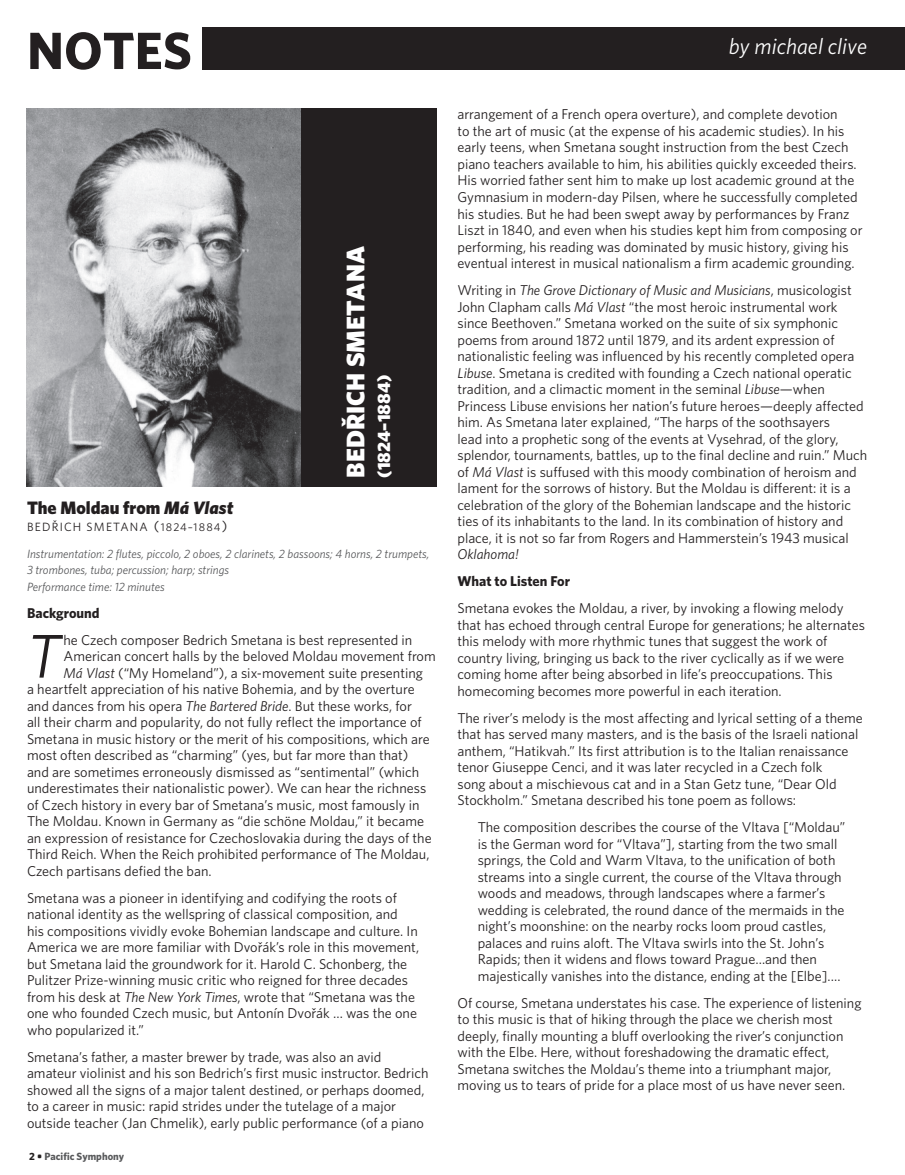
<style>
.page{position:relative;width:905px;height:1175px;background:#fff}
.page>*{position:absolute;margin:0;border:0;box-sizing:border-box;transform-origin:0 0}
.t1{font:italic 61.8px "Whitney";color:#231f20}
.t2{font:700 52.5px "Whitney";color:#231f20}
.t3{font:900 25.5px "Whitney";color:#fff}
.t4{font:italic 22.5px "Whitney";color:#fff}
.t5{font:900 18px "Whitney";color:#231f20}
.t6{font:900 18px "Whitney";color:#fff}
.t7{font:14.25px/16.5px "Whitney";color:#231f20}
.t8{font:700 14.25px "Whitney";color:#231f20}
.t9{font:italic 14.25px "Whitney";color:#231f20}
.t10{font:italic 12px/16.5px "Whitney";color:#57585a}
.t11{font:12px "Whitney";letter-spacing:.1em;color:#231f20}
.t12{font:700 10.5px "Whitney";color:#57585a}
.s1{font-style:italic}
.s2{font-size:14.25px}
.s3{font-size:11.25px}
.s4{color:#231f20}
</style>
<div class="page">
<div style="left:202px;top:27px;width:702px;height:42px;background:#231f20"></div>
<img style="left:27px;top:108px;width:275px;height:378px">
<div style="left:302px;top:108px;width:134px;height:378px;background:#231f20"></div>
<h2 class="t2" style="left:27px;top:16px;width:166px">NOTES</h2>
<h3 class="t3" style="left:338px;top:478px;width:233px;rotate:-90deg">BEDŘICH SMETANA</h3>
<p class="t6" style="left:371px;top:478px;width:104px;rotate:-90deg">(1824–1884)</p>
<p class="t5" style="left:27px;top:496px;width:208px">The Moldau from <span class="s1">Má Vlast</span></p>
<p class="t11" style="left:27px;top:518px;width:202px">BEDŘICH SMETANA <span class="s2">(</span><span class="s3">1824–1884</span><span class="s2">)</span></p>
<p class="t10" style="left:27px;top:545px;width:404px">Instrumentation: 2 flutes, piccolo, 2 oboes, 2 clarinets, 2 bassoons; 4 horns, 2 trumpets,<br>3 trombones, tuba; percussion; harp; strings<br>Performance time: 12 minutes</p>
<p class="t8" style="left:27px;top:603px;width:74px">Background</p>
<h1 class="t1" style="left:27px;top:615px;width:35px">T</h1>
<p class="t7" style="left:63px;top:631px;width:350px">he Czech composer Bedrich Smetana is best represented in</p>
<p class="t7" style="left:63px;top:647px;width:374px">American concert halls by the beloved Moldau movement from</p>
<p class="t7" style="left:63px;top:664px;width:361px"><span class="s1">Má Vlast</span> (“My Homeland”), a six-movement suite presenting</p>
<p class="t7" style="left:27px;top:680px;width:389px">a heartfelt appreciation of his native Bohemia, and by the overture</p>
<p class="t7" style="left:27px;top:697px;width:386px">and dances from his opera <span class="s1">The Bartered Bride</span>. But these works, for</p>
<p class="t7" style="left:27px;top:713px;width:396px">all their charm and popularity, do not fully reflect the importance of</p>
<p class="t7" style="left:27px;top:730px;width:404px">Smetana in music history or the merit of his compositions, which are</p>
<p class="t7" style="left:27px;top:746px;width:383px">most often described as “charming” (yes, but far more than that)</p>
<p class="t7" style="left:27px;top:763px;width:394px">and are sometimes erroneously dismissed as “sentimental” (which</p>
<p class="t7" style="left:27px;top:779px;width:401px">underestimates their nationalistic power). We can hear the richness</p>
<p class="t7" style="left:27px;top:796px;width:394px">of Czech history in every bar of Smetana’s music, most famously in</p>
<p class="t7" style="left:27px;top:812px;width:399px">The Moldau. Known in Germany as “die schöne Moldau,” it became</p>
<p class="t7" style="left:27px;top:829px;width:406px">an expression of resistance for Czechoslovakia during the days of the</p>
<p class="t7" style="left:27px;top:845px;width:404px">Third Reich. When the Reich prohibited performance of The Moldau,</p>
<p class="t7" style="left:27px;top:862px;width:186px">Czech partisans defied the ban.</p>
<p class="t7" style="left:27px;top:889px;width:393px">Smetana was a pioneer in identifying and codifying the roots of national identity as the wellspring of classical composition, and<br>his compositions vividly evoke Bohemian landscape and culture. In America we are more familiar with Dvořák’s role in this movement, but Smetana laid the groundwork for it. Harold C. Schonberg, the Pulitzer Prize-winning music critic who reigned for three decades from his desk at <span class="s1">The New York Times</span>, wrote that “Smetana was the one who founded Czech music, but Antonín Dvořák … was the one who popularized it.”</p>
<p class="t7" style="left:27px;top:1048px;width:403px">Smetana’s father, a master brewer by trade, was also an avid amateur violinist and his son Bedrich’s first music instructor. Bedrich showed all the signs of a major talent destined, or perhaps doomed, to a career in music: rapid strides under the tutelage of a major outside teacher (Jan Chmelik), early public performance (of a piano</p>
<p class="t12" style="left:29px;top:1149px;width:96px"><span class="s4">2 •</span> Pacific Symphony</p>
<h3 class="t4" style="left:728px;top:32px;width:140px">by michael clive</h3>
<p class="t7" style="left:457px;top:106px;width:406px">arrangement of a French opera overture), and complete devotion<br>to the art of music (at the expense of his academic studies). In his early teens, when Smetana sought instruction from the best Czech piano teachers available to him, his abilities quickly exceeded theirs.<br>His worried father sent him to make up lost academic ground at the Gymnasium in modern-day Pilsen, where he successfully completed his studies. But he had been swept away by performances by Franz Liszt in 1840, and even when his studies kept him from composing or performing, his reading was dominated by music history, giving his eventual interest in musical nationalism a firm academic grounding.</p>
<p class="t7" style="left:457px;top:281px;width:411px">Writing in <span class="s1">The Grove Dictionary of Music and Musicians</span>, musicologist John Clapham calls <span class="s1">Má Vlast</span> “the most heroic instrumental work since Beethoven.” Smetana worked on the suite of six symphonic poems from around 1872 until 1879, and its ardent expression of nationalistic feeling was influenced by his recently completed opera <span class="s1">Libuse</span>. Smetana is credited with founding a Czech national operatic tradition, and a climactic moment in the seminal <span class="s1">Libuse</span>—when Princess Libuse envisions her nation’s future heroes—deeply affected him. As Smetana later explained, “The harps of the soothsayers<br>lead into a prophetic song of the events at Vysehrad, of the glory, splendor, tournaments, battles, up to the final decline and ruin.” Much of <span class="s1">Má Vlast</span> is suffused with this moody combination of heroism and lament for the sorrows of history. But the Moldau is different: it is a celebration of the glory of the Bohemian landscape and the historic ties of its inhabitants to the land. In its combination of history and place, it is not so far from Rogers and Hammerstein’s 1943 musical</p>
<p class="t9" style="left:457px;top:545px;width:63px">Oklahoma!</p>
<p class="t8" style="left:457px;top:571px;width:114px">What to Listen For</p>
<p class="t7" style="left:457px;top:599px;width:409px">Smetana evokes the Moldau, a river, by invoking a flowing melody that has echoed through central Europe for generations; he alternates this melody with more rhythmic tunes that suggest the work of country living, bringing us back to the river cyclically as if we were coming home after being absorbed in life’s preoccupations. This homecoming becomes more powerful in each iteration.</p>
<p class="t7" style="left:457px;top:709px;width:407px">The river’s melody is the most affecting and lyrical setting of a theme that has served many masters, and is the basis of the Israeli national anthem, “Hatikvah.” Its first attribution is to the Italian renaissance tenor Giuseppe Cenci, and it was later recycled in a Czech folk<br>song about a mischievous cat and in a Stan Getz tune, “Dear Old Stockholm.” Smetana described his tone poem as follows:</p>
<p class="t7" style="left:477px;top:818px;width:369px">The composition describes the course of the Vltava [“Moldau” is the German word for “Vltava”], starting from the two small springs, the Cold and Warm Vltava, to the unification of both streams into a single current, the course of the Vltava through woods and meadows, through landscapes where a farmer’s wedding is celebrated, the round dance of the mermaids in the night’s moonshine: on the nearby rocks loom proud castles, palaces and ruins aloft. The Vltava swirls into the St. John’s Rapids; then it widens and flows toward Prague…and then majestically vanishes into the distance, ending at the [Elbe].…</p>
<p class="t7" style="left:457px;top:994px;width:405px">Of course, Smetana understates his case. The experience of listening to this music is that of hiking through the place we cherish most deeply, finally mounting a bluff overlooking the river’s conjunction with the Elbe. Here, without foreshadowing the dramatic effect, Smetana switches the Moldau’s theme into a triumphant major, moving us to tears of pride for a place most of us have never seen.</p>
</div>
